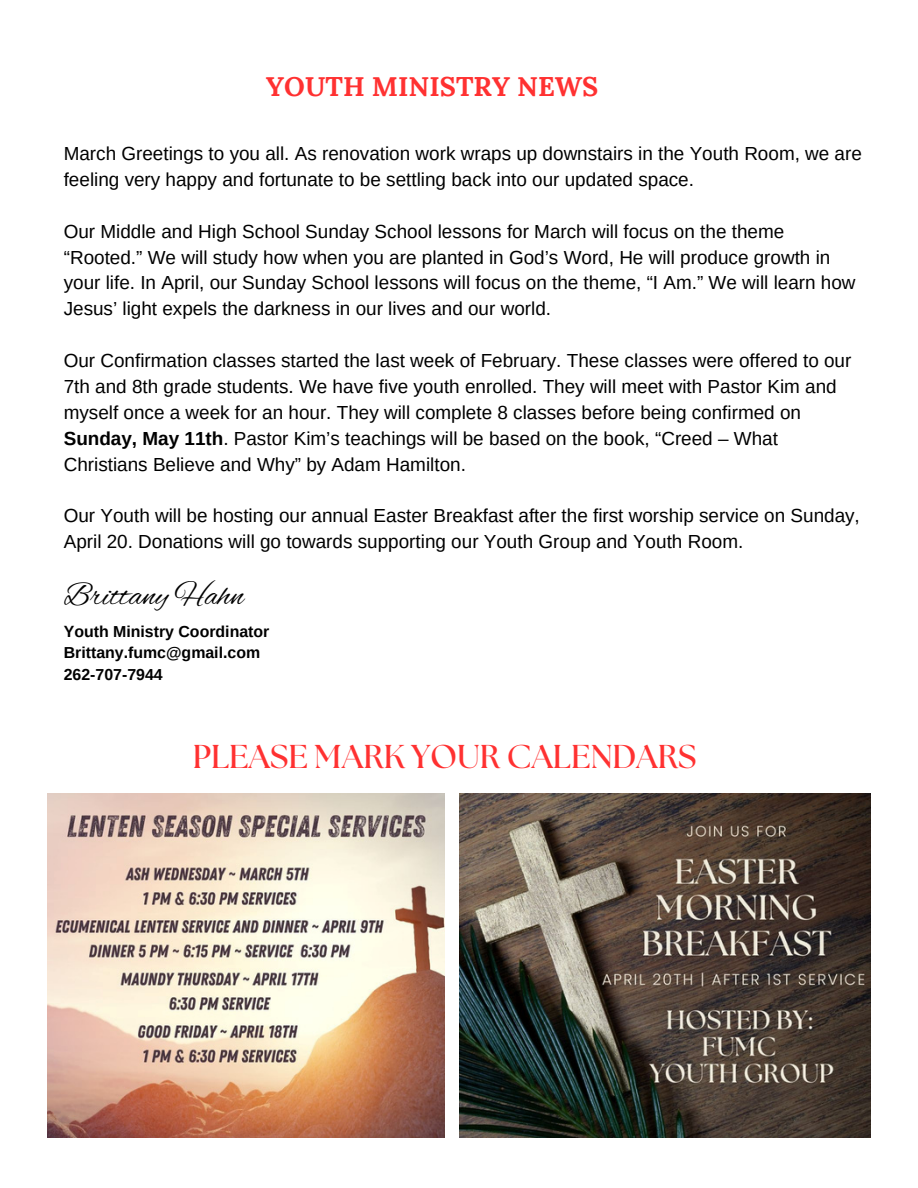
<style>
.page{position:relative;width:918px;height:1188px;background:#fff}
.page>*{position:absolute;margin:0;border:0;box-sizing:border-box;transform-origin:0 0}
.t1{font:700 33px "The Seasons";color:#ff3131}
.t2{font:32.4px "Alex Brush";color:#000}
.t3{font:700 27px "Lora";color:#ff3131}
.t4{font:18.9px/25.8px "Arimo";color:#000}
.t5{font:700 15.9px "Arimo";color:#000}
.s1{font-weight:700}
</style>
<div class="page">
<img style="left:47px;top:793px;width:398px;height:345px">
<img style="left:459px;top:793px;width:411px;height:345px">
<p class="t3" style="left:266px;top:69px;width:334px">YOUTH MINISTRY NEWS</p>
<h3 class="t4" style="left:64px;top:141px;width:800px">March Greetings to you all. As renovation work wraps up downstairs in the Youth Room, we are feeling very happy and fortunate to be settling back into our updated space.</h3>
<h3 class="t4" style="left:64px;top:218px;width:793px">Our Middle and High School Sunday School lessons for March will focus on the theme “Rooted.” We will study how when you are planted in God’s Word, He will produce growth in your life. In April, our Sunday School lessons will focus on the theme, “I Am.” We will learn how Jesus’ light expels the darkness in our lives and our world.</h3>
<h3 class="t4" style="left:64px;top:348px;width:789px">Our Confirmation classes started the last week of February. These classes were offered to our 7th and 8th grade students. We have five youth enrolled. They will meet with Pastor Kim and myself once a week for an hour. They will complete 8 classes before being confirmed on <span class="s1">Sunday, May 11th</span>. Pastor Kim’s teachings will be based on the book, “Creed – What Christians Believe and Why” by Adam Hamilton.</h3>
<p class="t4" style="left:64px;top:503px;width:798px">Our Youth will be hosting our annual Easter Breakfast after the first worship service on Sunday,<br>April 20. Donations will go towards supporting our Youth Group and Youth Room.</p>
<p class="t2" style="left:64px;top:578px;width:182px">Brittany Hahn</p>
<p class="t5" style="left:64px;top:623px;width:207px">Youth Ministry Coordinator</p>
<p class="t5" style="left:64px;top:644px;width:198px">Brittany.fumc@gmail.com</p>
<p class="t5" style="left:64px;top:665px;width:100px">262-707-7944</p>
<p class="t1" style="left:193px;top:742px;width:505px">PLEASE MARK YOUR CALENDARS</p>
</div>
